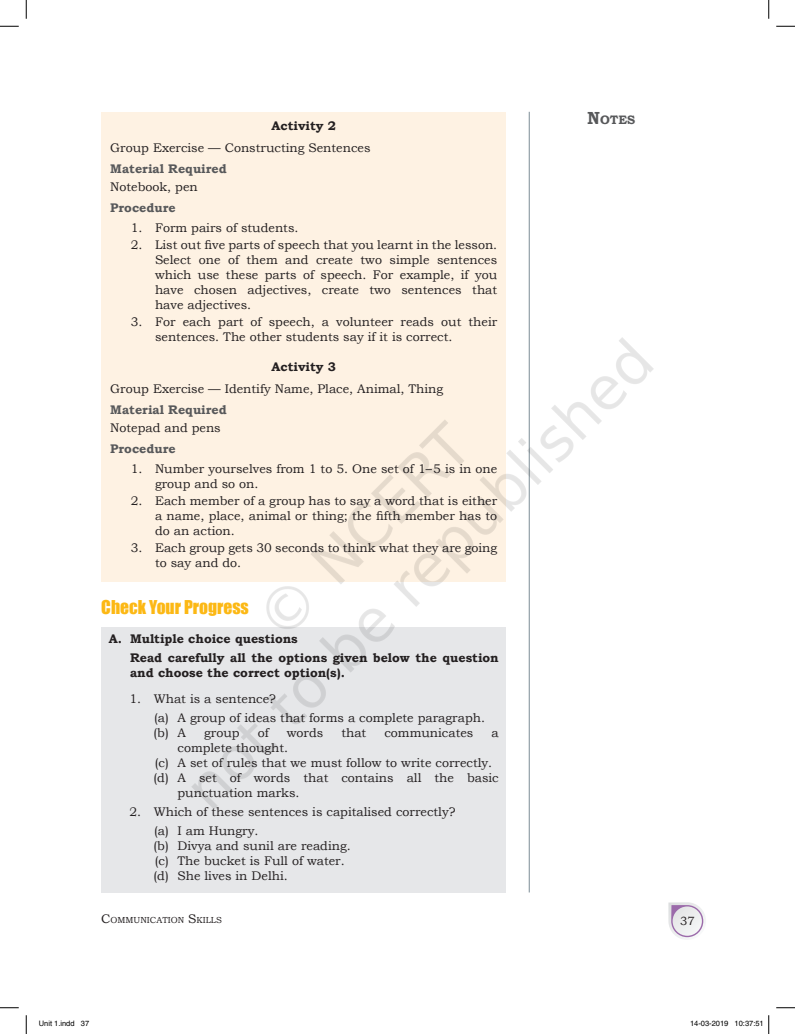
<style>
.page{position:relative;width:795px;height:1034px;background:#fff}
.page>*{position:absolute;margin:0;border:0;box-sizing:border-box;transform-origin:0 0}
.Main_Head{font:17.5px "Impact";color:#fcb814}
.CYP_No__1_2_3{font:12.5px/15px "Bookman Old Style";color:#231f20}
.Activity_Text{font:12.5px "Bookman Old Style";color:#231f20}
.CYP_Head_1{font:700 12.5px/15px "Bookman Old Style";color:#231f20}
.Activity_Head{font:700 12.5px "Bookman Old Style";color:#57585a}
.Activity{font:700 12.5px "Bookman Old Style";color:#231f20}
.Head_2{font:700 12.25px "Bookman Old Style";color:#57585a}
.t1{font:11.88px "Bookman Old Style";color:#231f20}
.t2{font:8.75px "Bookman Old Style";color:#231f20}
.t3{font:7.5px "Helvetica";color:#000}
.s1{font-size:17.5px}
.s2{font-size:12.5px}
</style>
<div class="page">
<svg style="left:0;top:25px;width:19px;height:2px"></svg>
<svg style="left:776px;top:25px;width:19px;height:2px"></svg>
<svg style="left:0;top:1007px;width:19px;height:1px"></svg>
<svg style="left:776px;top:1007px;width:19px;height:1px"></svg>
<svg style="left:25px;top:0;width:2px;height:19px"></svg>
<svg style="left:25px;top:1015px;width:2px;height:18px"></svg>
<svg style="left:768px;top:0;width:2px;height:19px"></svg>
<svg style="left:768px;top:1015px;width:2px;height:18px"></svg>
<img style="left:101px;top:111px;width:605px;height:829px">
<img style="left:109px;top:278px;width:558px;height:558px">
<p class="Activity" style="left:272px;top:116px;width:66px">Activity 2</p>
<p class="Activity_Text" style="left:110px;top:140px;width:262px">Group Exercise — Constructing Sentences</p>
<p class="Activity_Head" style="left:110px;top:160px;width:118px">Material Required</p>
<p class="Activity_Text" style="left:110px;top:178px;width:89px">Notebook, pen</p>
<p class="Activity_Head" style="left:110px;top:199px;width:67px">Procedure</p>
<p class="CYP_No__1_2_3" style="left:131px;top:220px;width:169px">1. Form pairs of students.</p>
<p class="CYP_No__1_2_3" style="left:155px;top:237px;width:344px;text-align:justify;text-indent:-24px">2. List out five parts of speech that you learnt in the lesson.<br>Select one of them and create two simple sentences which use these parts of speech. For example, if you have chosen adjectives, create two sentences that have adjectives.</p>
<p class="CYP_No__1_2_3" style="left:155px;top:314px;width:344px;text-indent:-24px">3. For each part of speech, a volunteer reads out their sentences. The other students say if it is correct.</p>
<p class="Activity" style="left:272px;top:357px;width:66px">Activity 3</p>
<p class="Activity_Text" style="left:110px;top:381px;width:334px">Group Exercise — Identify Name, Place, Animal, Thing</p>
<p class="Activity_Head" style="left:110px;top:401px;width:118px">Material Required</p>
<p class="Activity_Text" style="left:110px;top:419px;width:112px">Notepad and pens</p>
<p class="Activity_Head" style="left:110px;top:440px;width:67px">Procedure</p>
<p class="CYP_No__1_2_3" style="left:155px;top:461px;width:344px;text-indent:-24px">1. Number yourselves from 1 to 5. One set of 1–5 is in one group and so on.</p>
<p class="CYP_No__1_2_3" style="left:155px;top:493px;width:344px;text-align:justify;text-indent:-24px">2. Each member of a group has to say a word that is either a name, place, animal or thing; the fifth member has to do an action.</p>
<p class="CYP_No__1_2_3" style="left:155px;top:540px;width:344px;text-indent:-24px">3. Each group gets 30 seconds to think what they are going to say and do.</p>
<p class="Main_Head" style="left:101px;top:593px;width:149px">Check Your Progress</p>
<p class="CYP_Head_1" style="left:109px;top:631px;width:191px">A. Multiple choice questions</p>
<p class="CYP_Head_1" style="left:130px;top:650px;width:370px">Read carefully all the options given below the question and choose the correct option(s).</p>
<p class="CYP_No__1_2_3" style="left:130px;top:691px;width:148px">1. What is a sentence?</p>
<p class="CYP_No__1_2_3" style="left:154px;top:710px;width:332px">(a) A group of ideas that forms a complete paragraph.</p>
<p class="CYP_No__1_2_3" style="left:154px;top:725px;width:34px">(b) A</p>
<p class="CYP_No__1_2_3" style="left:204px;top:725px;width:37px">group</p>
<p class="CYP_No__1_2_3" style="left:258px;top:725px;width:12px">of</p>
<p class="CYP_No__1_2_3" style="left:287px;top:725px;width:38px">words</p>
<p class="CYP_No__1_2_3" style="left:341px;top:725px;width:26px">that</p>
<p class="CYP_No__1_2_3" style="left:384px;top:725px;width:91px">communicates</p>
<p class="CYP_No__1_2_3" style="left:492px;top:725px;width:9px">a</p>
<p class="CYP_No__1_2_3" style="left:178px;top:740px;width:112px">complete thought.</p>
<p class="CYP_No__1_2_3" style="left:155px;top:755px;width:339px">(c) A set of rules that we must follow to write correctly.</p>
<p class="CYP_No__1_2_3" style="left:178px;top:770px;width:323px;text-indent:-24px">(d) A set of words that contains all the basic punctuation marks.</p>
<p class="CYP_No__1_2_3" style="left:130px;top:804px;width:327px">2. Which of these sentences is capitalised correctly?</p>
<p class="CYP_No__1_2_3" style="left:154px;top:823px;width:106px">(a) I am Hungry.</p>
<p class="CYP_No__1_2_3" style="left:154px;top:838px;width:199px">(b) Divya and sunil are reading.</p>
<p class="CYP_No__1_2_3" style="left:155px;top:853px;width:191px">(c) The bucket is Full of water.</p>
<p class="CYP_No__1_2_3" style="left:154px;top:868px;width:136px">(d) She lives in Delhi.</p>
<p class="Head_2" style="left:587px;top:111px;width:49px"><span class="s1">N</span>OTES</p>
<p class="t2" style="left:101px;top:914px;width:121px"><span class="s2">C</span>OMMUNICATION <span class="s2">S</span>KILLS</p>
<p class="t1" style="left:680px;top:913px;width:16px">37</p>
<p class="t3" style="left:39px;top:1019px;width:52px">Unit 1.indd 37</p>
<p class="t3" style="left:690px;top:1019px;width:75px">14-03-2019 10:37:51</p>
</div>
